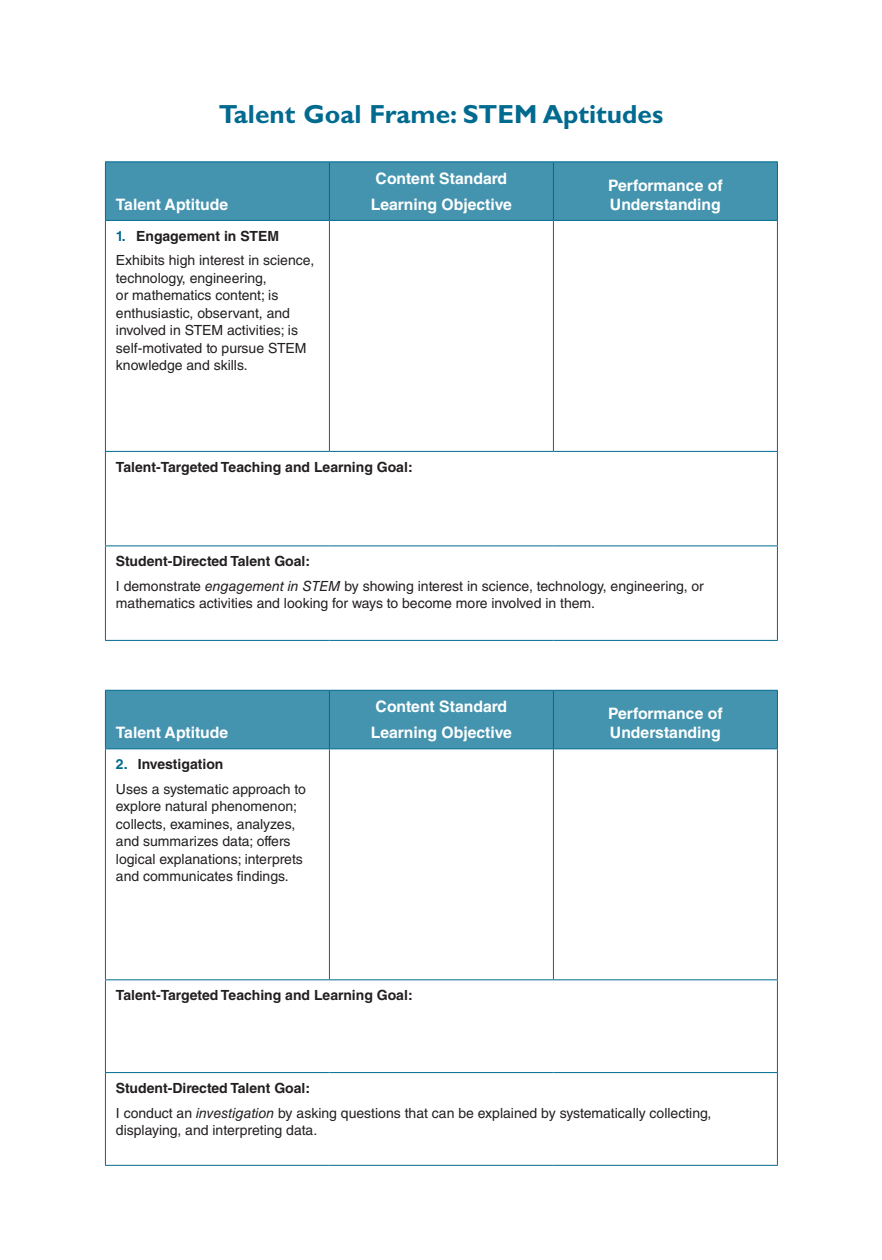
<style>
.page{position:relative;width:882px;height:1260px;background:#fff}
.page>*{position:absolute;margin:0;border:0;box-sizing:border-box;transform-origin:0 0}
.t1{font:700 26.25px "Gill Sans Std";color:#006a8f}
.FCH{font:700 15.75px/19.2px "Helvetica LT Std";color:#fff}
.FTEXT{font:14px/17.5px "Helvetica LT Std";color:#231f20}
.FTEXT-2{font:700 14px "Helvetica LT Std";color:#231f20}
.s1{color:#006a8f}
.s2{font-style:italic}
</style>
<div class="page">
<div style="left:106px;top:162px;width:671px;height:58px;background:#4494af"></div>
<hr style="left:105px;top:161px;width:224px;height:1px;background:#006a8f">
<hr style="left:105px;top:162px;width:1px;height:58px;background:#006a8f">
<hr style="left:329px;top:161px;width:224px;height:1px;background:#006a8f">
<hr style="left:329px;top:162px;width:1px;height:58px;background:#006a8f">
<hr style="left:553px;top:161px;width:225px;height:1px;background:#006a8f">
<hr style="left:553px;top:162px;width:1px;height:58px;background:#006a8f">
<hr style="left:777px;top:162px;width:1px;height:58px;background:#006a8f">
<hr style="left:105px;top:220px;width:224px;height:1px;background:#006a8f">
<hr style="left:105px;top:221px;width:1px;height:230px;background:#006a8f">
<hr style="left:329px;top:220px;width:224px;height:1px;background:#006a8f">
<hr style="left:329px;top:221px;width:1px;height:230px;background:#006a8f">
<hr style="left:553px;top:220px;width:225px;height:1px;background:#006a8f">
<hr style="left:553px;top:221px;width:1px;height:230px;background:#006a8f">
<hr style="left:777px;top:221px;width:1px;height:230px;background:#006a8f">
<hr style="left:105px;top:451px;width:224px;height:1px;background:#006a8f">
<hr style="left:105px;top:452px;width:1px;height:93px;background:#006a8f">
<hr style="left:329px;top:451px;width:224px;height:1px;background:#006a8f">
<hr style="left:553px;top:451px;width:225px;height:1px;background:#006a8f">
<hr style="left:777px;top:452px;width:1px;height:93px;background:#006a8f">
<hr style="left:105px;top:545px;width:224px;height:1px;background:#006a8f">
<hr style="left:105px;top:546px;width:1px;height:94px;background:#006a8f">
<hr style="left:329px;top:545px;width:224px;height:1px;background:#006a8f">
<hr style="left:553px;top:545px;width:225px;height:1px;background:#006a8f">
<hr style="left:777px;top:546px;width:1px;height:94px;background:#006a8f">
<hr style="left:105px;top:640px;width:224px;height:1px;background:#006a8f">
<hr style="left:329px;top:640px;width:224px;height:1px;background:#006a8f">
<hr style="left:553px;top:640px;width:225px;height:1px;background:#006a8f">
<div style="left:106px;top:691px;width:671px;height:57px;background:#4494af"></div>
<hr style="left:105px;top:690px;width:224px;height:1px;background:#006a8f">
<hr style="left:105px;top:691px;width:1px;height:57px;background:#006a8f">
<hr style="left:329px;top:690px;width:224px;height:1px;background:#006a8f">
<hr style="left:329px;top:691px;width:1px;height:57px;background:#006a8f">
<hr style="left:553px;top:690px;width:225px;height:1px;background:#006a8f">
<hr style="left:553px;top:691px;width:1px;height:57px;background:#006a8f">
<hr style="left:777px;top:691px;width:1px;height:57px;background:#006a8f">
<hr style="left:105px;top:748px;width:224px;height:1px;background:#006a8f">
<hr style="left:105px;top:749px;width:1px;height:230px;background:#006a8f">
<hr style="left:329px;top:748px;width:224px;height:1px;background:#006a8f">
<hr style="left:329px;top:749px;width:1px;height:230px;background:#006a8f">
<hr style="left:553px;top:748px;width:225px;height:1px;background:#006a8f">
<hr style="left:553px;top:749px;width:1px;height:230px;background:#006a8f">
<hr style="left:777px;top:749px;width:1px;height:230px;background:#006a8f">
<hr style="left:105px;top:979px;width:224px;height:1px;background:#006a8f">
<hr style="left:105px;top:980px;width:1px;height:92px;background:#006a8f">
<hr style="left:329px;top:979px;width:224px;height:1px;background:#006a8f">
<hr style="left:553px;top:979px;width:225px;height:1px;background:#006a8f">
<hr style="left:777px;top:980px;width:1px;height:92px;background:#006a8f">
<hr style="left:105px;top:1072px;width:224px;height:1px;background:#006a8f">
<hr style="left:105px;top:1073px;width:1px;height:92px;background:#006a8f">
<hr style="left:329px;top:1072px;width:224px;height:1px;background:#006a8f">
<hr style="left:553px;top:1072px;width:225px;height:1px;background:#006a8f">
<hr style="left:777px;top:1073px;width:1px;height:92px;background:#006a8f">
<hr style="left:105px;top:1165px;width:224px;height:1px;background:#006a8f">
<hr style="left:329px;top:1165px;width:224px;height:1px;background:#006a8f">
<hr style="left:553px;top:1165px;width:225px;height:1px;background:#006a8f">
<h1 class="t1" style="left:219px;top:99px;width:446px">Talent Goal Frame: STEM Aptitudes</h1>
<p class="FCH" style="left:116px;top:194px;width:114px">Talent Aptitude</p>
<p class="FTEXT-2" style="left:116px;top:227px;width:165px"><span class="s1">1.</span> Engagement in STEM</p>
<p class="FTEXT" style="left:116px;top:252px;width:200px">Exhibits high interest in science, technology, engineering,<br>or mathematics content; is enthusiastic, observant, and involved in STEM activities; is self-motivated to pursue STEM knowledge and skills.</p>
<p class="FCH" style="left:376px;top:168px;width:133px">Content Standard</p>
<p class="FCH" style="left:371px;top:194px;width:143px">Learning Objective</p>
<p class="FTEXT-2" style="left:116px;top:458px;width:298px">Talent-Targeted Teaching and Learning Goal:</p>
<p class="FCH" style="left:608px;top:175px;width:116px">Performance of<br>Understanding</p>
<p class="FTEXT-2" style="left:116px;top:553px;width:196px">Student-Directed Talent Goal:</p>
<p class="FTEXT" style="left:116px;top:577px;width:590px">I demonstrate <span class="s2">engagement in STEM</span> by showing interest in science, technology, engineering, or mathematics activities and looking for ways to become more involved in them.</p>
<p class="FCH" style="left:116px;top:723px;width:114px">Talent Aptitude</p>
<p class="FTEXT-2" style="left:116px;top:756px;width:109px"><span class="s1">2.</span> Investigation</p>
<p class="FTEXT" style="left:116px;top:780px;width:192px">Uses a systematic approach to explore natural phenomenon; collects, examines, analyzes, and summarizes data; offers logical explanations; interprets and communicates findings.</p>
<p class="FCH" style="left:376px;top:697px;width:133px">Content Standard</p>
<p class="FCH" style="left:371px;top:723px;width:143px">Learning Objective</p>
<p class="FTEXT-2" style="left:116px;top:987px;width:298px">Talent-Targeted Teaching and Learning Goal:</p>
<p class="FCH" style="left:608px;top:704px;width:116px">Performance of<br>Understanding</p>
<p class="FTEXT-2" style="left:116px;top:1080px;width:196px">Student-Directed Talent Goal:</p>
<p class="FTEXT" style="left:116px;top:1104px;width:597px">I conduct an <span class="s2">investigation</span> by asking questions that can be explained by systematically collecting, displaying, and interpreting data.</p>
</div>
